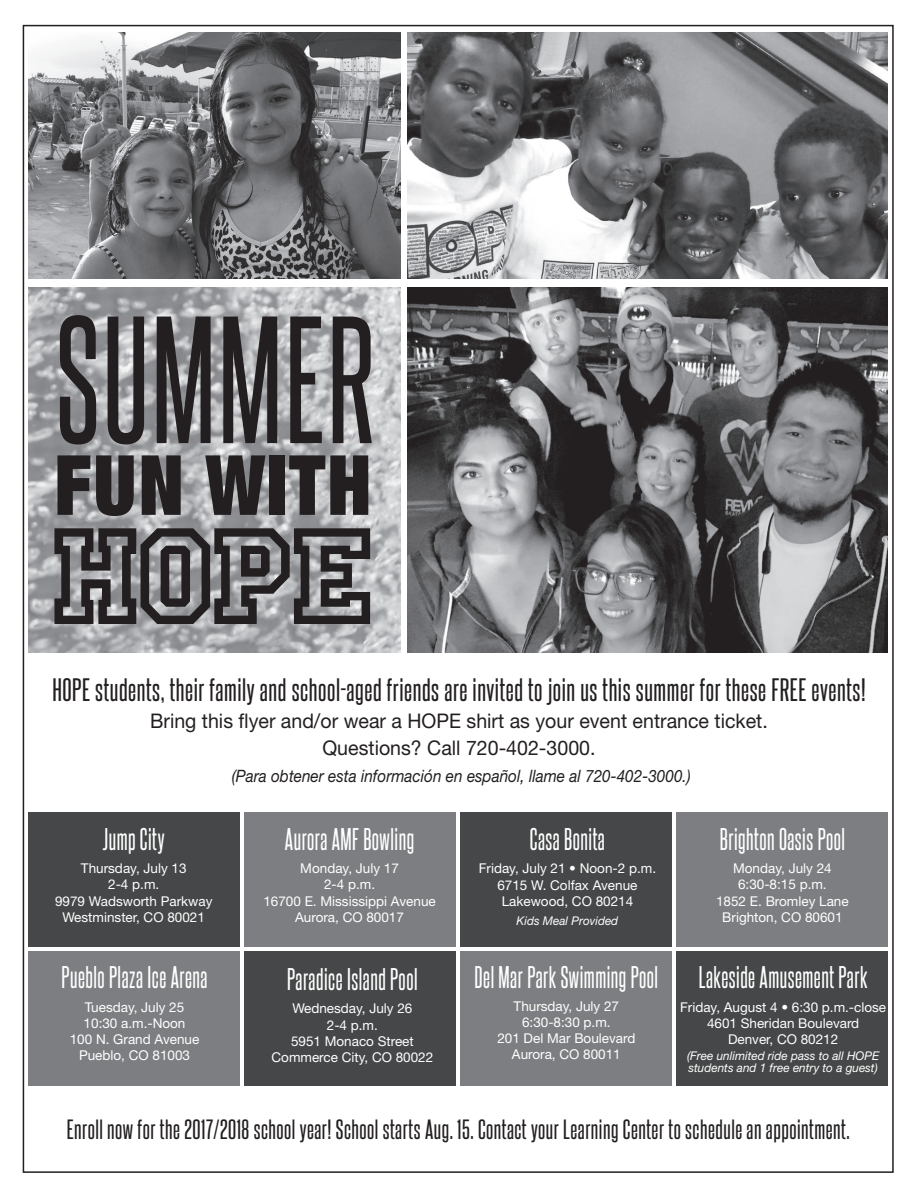
<style>
.page{position:relative;width:918px;height:1188px;background:#fff}
.page>*{position:absolute;margin:0;border:0;box-sizing:border-box;transform-origin:0 0}
.t1{font:153.75px "Steelfish Rg";color:#231f20;scale:.92 1}
.t2{font:900 condensed 83.25px "Helvetica Neue LT Std";letter-spacing:.03em;color:#231f20;scale:.92 1}
.t3{font:27.9px "Steelfish Rg";letter-spacing:.02em;color:#231f20}
.t4{font:27px "Steelfish Rg";letter-spacing:.02em;color:#fff;scale:.92 1}
.t5{font:24px "Steelfish Rg";letter-spacing:.02em;color:#231f20}
.t6{font:20.25px/27.2px "Helvetica Neue LT Std";color:#231f20;text-align:center}
.t7{font:italic 17.1px "Helvetica Neue LT Std";color:#231f20;scale:.9 1}
.t8{font:13.5px/16.2px "Helvetica Neue LT Std";color:#fff;text-align:center}
.t9{font:italic 12px/12px "Helvetica Neue LT Std";color:#fff}
</style>
<div class="page">
<img style="left:28px;top:287px;width:373px;height:365px">
<svg style="left:54px;top:528px;width:316px;height:96px;background:#656466"></svg>
<div style="left:28px;top:812px;width:212px;height:135px;background:#464748"></div>
<div style="left:244px;top:812px;width:211px;height:135px;background:#7c7e81"></div>
<div style="left:461px;top:812px;width:211px;height:135px;background:#464748"></div>
<div style="left:677px;top:812px;width:211px;height:135px;background:#7c7e81"></div>
<div style="left:28px;top:951px;width:212px;height:135px;background:#7c7e81"></div>
<div style="left:244px;top:951px;width:211px;height:135px;background:#464748"></div>
<div style="left:461px;top:951px;width:211px;height:135px;background:#7c7e81"></div>
<div style="left:677px;top:951px;width:211px;height:135px;background:#464748"></div>
<img style="left:28px;top:32px;width:373px;height:247px">
<img style="left:407px;top:287px;width:481px;height:365px">
<img style="left:407px;top:32px;width:481px;height:247px">
<h1 class="t1" style="left:56px;top:286px;width:164px">Summer</h1>
<h2 class="t2" style="left:54px;top:432px;width:346px">FUN WITH</h2>
<h3 class="t3" style="left:52px;top:672px;width:815px">HOPE students, their family and school-aged friends are invited to join us this summer for these FREE events!</h3>
<h3 class="t6" style="left:150px;top:707px;width:619px">Bring this flyer and/or wear a HOPE shirt as your event entrance ticket.<br>Questions? Call 720-402-3000.</h3>
<p class="t7" style="left:232px;top:766px;width:512px">(Para obtener esta información en español, llame al 720-402-3000.)</p>
<h3 class="t4" style="left:103px;top:822px;width:69px">Jump City</h3>
<p class="t8" style="left:55px;top:860px;width:159px">Thursday, July 13<br>2-4 p.m.<br>9979 Wadsworth Parkway<br>Westminster, CO 80021</p>
<h3 class="t4" style="left:62px;top:961px;width:160px">Pueblo Plaza Ice Arena</h3>
<p class="t8" style="left:70px;top:999px;width:131px">Tuesday, July 25<br>10:30 a.m.-Noon<br>100 N. Grand Avenue<br>Pueblo, CO 81003</p>
<h3 class="t4" style="left:285px;top:822px;width:142px">Aurora AMF Bowling</h3>
<p class="t8" style="left:263px;top:860px;width:174px">Monday, July 17<br>2-4 p.m.<br>16700 E. Mississippi Avenue<br>Aurora, CO 80017</p>
<h3 class="t4" style="left:287px;top:963px;width:143px">Paradice Island Pool</h3>
<p class="t8" style="left:272px;top:1000px;width:163px">Wednesday, July 26<br>2-4 p.m.<br>5951 Monaco Street<br>Commerce City, CO 80022</p>
<h3 class="t4" style="left:530px;top:823px;width:83px">Casa Bonita</h3>
<p class="t8" style="left:479px;top:860px;width:179px">Friday, July 21 • Noon-2 p.m.<br>6715 W. Colfax Avenue<br>Lakewood, CO 80214</p>
<p class="t9" style="left:517px;top:914px;width:103px">Kids Meal Provided</p>
<h3 class="t4" style="left:475px;top:960px;width:201px">Del Mar Park Swimming Pool</h3>
<p class="t8" style="left:497px;top:998px;width:140px">Thursday, July 27<br>6:30-8:30 p.m.<br>201 Del Mar Boulevard<br>Aurora, CO 80011</p>
<h3 class="t4" style="left:720px;top:822px;width:138px">Brighton Oasis Pool</h3>
<p class="t8" style="left:716px;top:860px;width:134px">Monday, July 24<br>6:30-8:15 p.m.<br>1852 E. Bromley Lane<br>Brighton, CO 80601</p>
<h3 class="t4" style="left:699px;top:961px;width:185px">Lakeside Amusement Park</h3>
<p class="t8" style="left:680px;top:999px;width:208px">Friday, August 4 • 6:30 p.m.-close<br>4601 Sheridan Boulevard<br>Denver, CO 80212</p>
<p class="t9" style="left:687px;top:1049px;width:194px">(Free unlimited ride pass to all HOPE students and 1 free entry to a guest)</p>
<h3 class="t5" style="left:67px;top:1115px;width:784px">Enroll now for the 2017/2018 school year! School starts Aug. 15. Contact your Learning Center to schedule an appointment.</h3>
</div>
